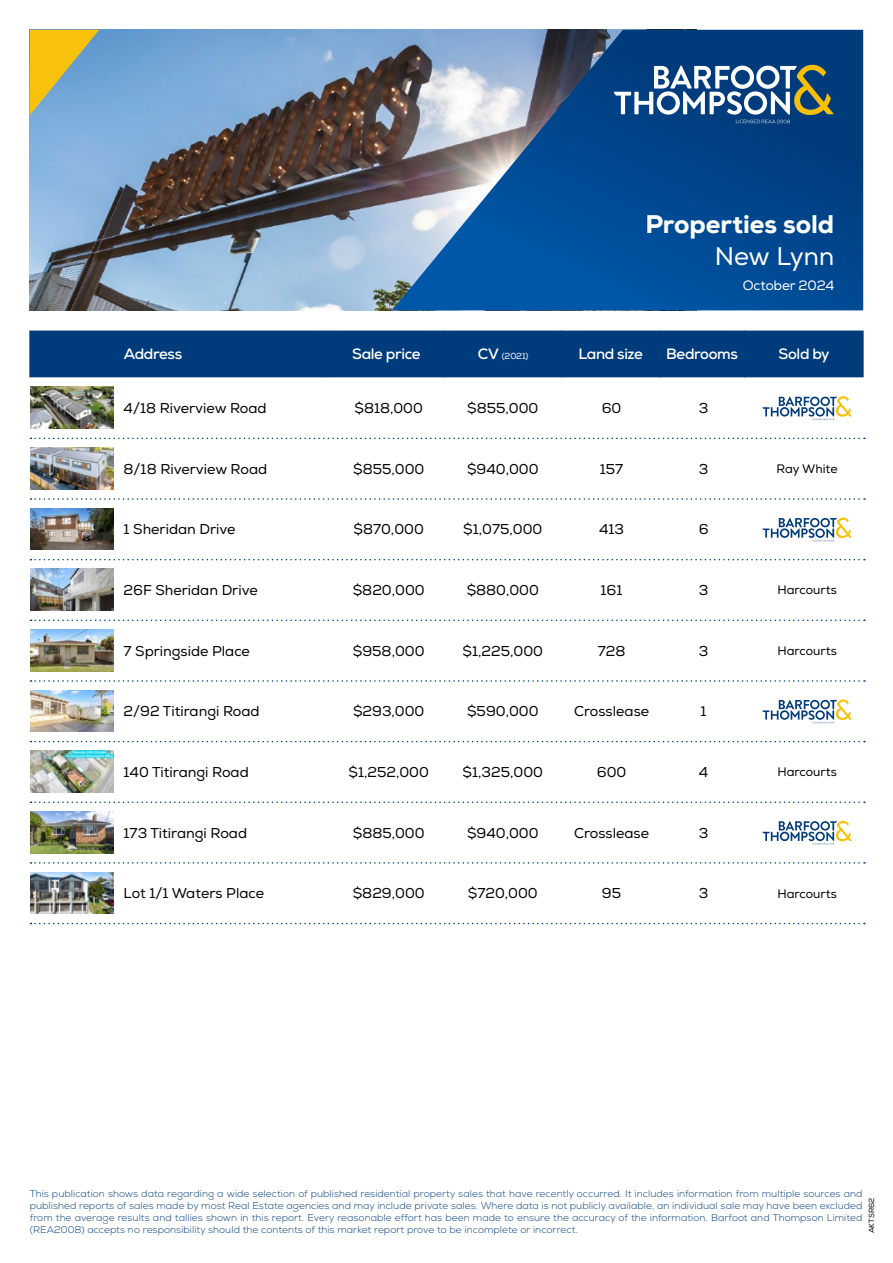
<style>
.page{position:relative;width:893px;height:1263px;background:#fff}
.page>*{position:absolute;margin:0;border:0;box-sizing:border-box;transform-origin:0 0}
.t1{font:800 25.5px "Nexa";color:#fff}
.t2{font:25.5px "Nexa";letter-spacing:-.015em;color:#fff}
.t3{font:700 15px "Nexa";letter-spacing:-.025em;color:#fff}
.t4{font:14.25px "Nexa";color:#000}
.t5{font:13.5px "Nexa";letter-spacing:-.01em;color:#fff}
.t6{font:12.3px "Nexa";color:#000}
.t7{font:300 9.75px/12px "Nexa";letter-spacing:.005em;color:#003b7b;text-align:justify}
.t8{font:8.7px "Nexa";color:#fff}
.t9{font:7.5px "Nexa";color:#000}
.s1{font-weight:700;font-size:15px}
</style>
<div class="page">
<img style="left:30px;top:30px;width:362px;height:280px">
<svg style="left:30px;top:30px;width:69px;height:85px;background:#b3b270"></svg>
<svg style="left:392px;top:30px;width:471px;height:280px;background:#2a6098"></svg>
<div style="left:29px;top:331px;width:835px;height:46px;background:#003b7b"></div>
<hr style="left:328px;top:331px;width:1px;height:46px;background:#003b7b">
<hr style="left:445px;top:331px;width:1px;height:46px;background:#003b7b">
<hr style="left:561px;top:331px;width:1px;height:46px;background:#003b7b">
<hr style="left:659px;top:331px;width:1px;height:46px;background:#003b7b">
<hr style="left:744px;top:331px;width:1px;height:46px;background:#003b7b">
<svg style="left:614px;top:65px;width:220px;height:58px"></svg>
<svg style="left:762px;top:396px;width:90px;height:24px"></svg>
<svg style="left:31px;top:438px;width:834px;height:1px"></svg>
<img style="left:31px;top:387px;width:82px;height:42px">
<svg style="left:31px;top:498px;width:834px;height:2px"></svg>
<img style="left:31px;top:448px;width:82px;height:41px">
<svg style="left:762px;top:518px;width:90px;height:23px"></svg>
<svg style="left:31px;top:559px;width:834px;height:1px"></svg>
<img style="left:31px;top:508px;width:82px;height:42px">
<svg style="left:31px;top:619px;width:834px;height:2px"></svg>
<img style="left:31px;top:569px;width:82px;height:42px">
<svg style="left:31px;top:680px;width:834px;height:2px"></svg>
<img style="left:31px;top:629px;width:82px;height:42px">
<svg style="left:762px;top:699px;width:90px;height:24px"></svg>
<svg style="left:31px;top:741px;width:834px;height:1px"></svg>
<img style="left:31px;top:690px;width:82px;height:42px">
<svg style="left:31px;top:801px;width:834px;height:2px"></svg>
<img style="left:31px;top:751px;width:82px;height:41px">
<svg style="left:762px;top:821px;width:90px;height:24px"></svg>
<svg style="left:31px;top:862px;width:834px;height:2px"></svg>
<img style="left:31px;top:811px;width:82px;height:42px">
<svg style="left:31px;top:923px;width:834px;height:1px"></svg>
<img style="left:31px;top:872px;width:82px;height:42px">
<h1 class="t1" style="left:645px;top:208px;width:190px">Properties sold</h1>
<h1 class="t2" style="left:715px;top:241px;width:121px">New Lynn</h1>
<h3 class="t5" style="left:743px;top:277px;width:93px">October 2024</h3>
<h2 class="t3" style="left:124px;top:344px;width:60px">Address</h2>
<h2 class="t3" style="left:352px;top:344px;width:70px">Sale price</h2>
<p class="t8" style="left:478px;top:350px;width:52px"><span class="s1">CV</span> (2021)</p>
<h2 class="t3" style="left:578px;top:344px;width:66px">Land size</h2>
<h2 class="t3" style="left:666px;top:344px;width:73px">Bedrooms</h2>
<h2 class="t3" style="left:779px;top:344px;width:53px">Sold by</h2>
<h3 class="t4" style="left:124px;top:400px;width:144px">4/18 Riverview Road</h3>
<h3 class="t4" style="left:354px;top:400px;width:70px">$818,000</h3>
<h3 class="t4" style="left:467px;top:400px;width:73px">$855,000</h3>
<h3 class="t4" style="left:602px;top:400px;width:21px">60</h3>
<h3 class="t4" style="left:699px;top:400px;width:11px">3</h3>
<h3 class="t4" style="left:124px;top:460px;width:145px">8/18 Riverview Road</h3>
<h3 class="t4" style="left:353px;top:460px;width:73px">$855,000</h3>
<h3 class="t4" style="left:467px;top:460px;width:73px">$940,000</h3>
<h3 class="t4" style="left:600px;top:460px;width:25px">157</h3>
<h3 class="t4" style="left:699px;top:460px;width:11px">3</h3>
<p class="t6" style="left:776px;top:461px;width:63px">Ray White</p>
<h3 class="t4" style="left:124px;top:521px;width:113px">1 Sheridan Drive</h3>
<h3 class="t4" style="left:354px;top:521px;width:72px">$870,000</h3>
<h3 class="t4" style="left:463px;top:521px;width:81px">$1,075,000</h3>
<h3 class="t4" style="left:599px;top:521px;width:26px">413</h3>
<h3 class="t4" style="left:699px;top:521px;width:11px">6</h3>
<h3 class="t4" style="left:124px;top:582px;width:136px">26F Sheridan Drive</h3>
<h3 class="t4" style="left:353px;top:582px;width:73px">$820,000</h3>
<h3 class="t4" style="left:467px;top:582px;width:74px">$880,000</h3>
<h3 class="t4" style="left:601px;top:582px;width:23px">161</h3>
<h3 class="t4" style="left:699px;top:582px;width:11px">3</h3>
<p class="t6" style="left:777px;top:583px;width:61px">Harcourts</p>
<h3 class="t4" style="left:124px;top:642px;width:128px">7 Springside Place</h3>
<h3 class="t4" style="left:353px;top:642px;width:73px">$958,000</h3>
<h3 class="t4" style="left:463px;top:642px;width:82px">$1,225,000</h3>
<h3 class="t4" style="left:598px;top:642px;width:29px">728</h3>
<h3 class="t4" style="left:699px;top:642px;width:11px">3</h3>
<p class="t6" style="left:777px;top:643px;width:61px">Harcourts</p>
<h3 class="t4" style="left:124px;top:703px;width:137px">2/92 Titirangi Road</h3>
<h3 class="t4" style="left:353px;top:703px;width:73px">$293,000</h3>
<h3 class="t4" style="left:467px;top:703px;width:73px">$590,000</h3>
<h3 class="t4" style="left:574px;top:703px;width:77px">Crosslease</h3>
<h3 class="t4" style="left:701px;top:703px;width:8px">1</h3>
<h3 class="t4" style="left:124px;top:764px;width:127px">140 Titirangi Road</h3>
<h3 class="t4" style="left:348px;top:764px;width:82px">$1,252,000</h3>
<h3 class="t4" style="left:463px;top:764px;width:82px">$1,325,000</h3>
<h3 class="t4" style="left:597px;top:764px;width:31px">600</h3>
<h3 class="t4" style="left:699px;top:764px;width:11px">4</h3>
<p class="t6" style="left:777px;top:765px;width:61px">Harcourts</p>
<h3 class="t4" style="left:124px;top:824px;width:125px">173 Titirangi Road</h3>
<h3 class="t4" style="left:353px;top:824px;width:73px">$885,000</h3>
<h3 class="t4" style="left:467px;top:824px;width:73px">$940,000</h3>
<h3 class="t4" style="left:574px;top:824px;width:77px">Crosslease</h3>
<h3 class="t4" style="left:699px;top:824px;width:11px">3</h3>
<h3 class="t4" style="left:124px;top:885px;width:142px">Lot 1/1 Waters Place</h3>
<h3 class="t4" style="left:353px;top:885px;width:73px">$829,000</h3>
<h3 class="t4" style="left:468px;top:885px;width:71px">$720,000</h3>
<h3 class="t4" style="left:602px;top:885px;width:21px">95</h3>
<h3 class="t4" style="left:699px;top:885px;width:11px">3</h3>
<p class="t6" style="left:777px;top:886px;width:61px">Harcourts</p>
<p class="t7" style="left:30px;top:1188px;width:834px">This publication shows data regarding a wide selection of published residential property sales that have recently occurred. It includes information from multiple sources and published reports of sales made by most Real Estate agencies and may include private sales. Where data is not publicly available, an individual sale may have been excluded from the average results and tallies shown in this report. Every reasonable effort has been made to ensure the accuracy of the information. Barfoot and Thompson Limited (REA2008) accepts no responsibility should the contents of this market report prove to be incomplete or incorrect.</p>
<p class="t9" style="left:867px;top:1233px;width:37px;rotate:-90deg">AKTSR62</p>
</div>
